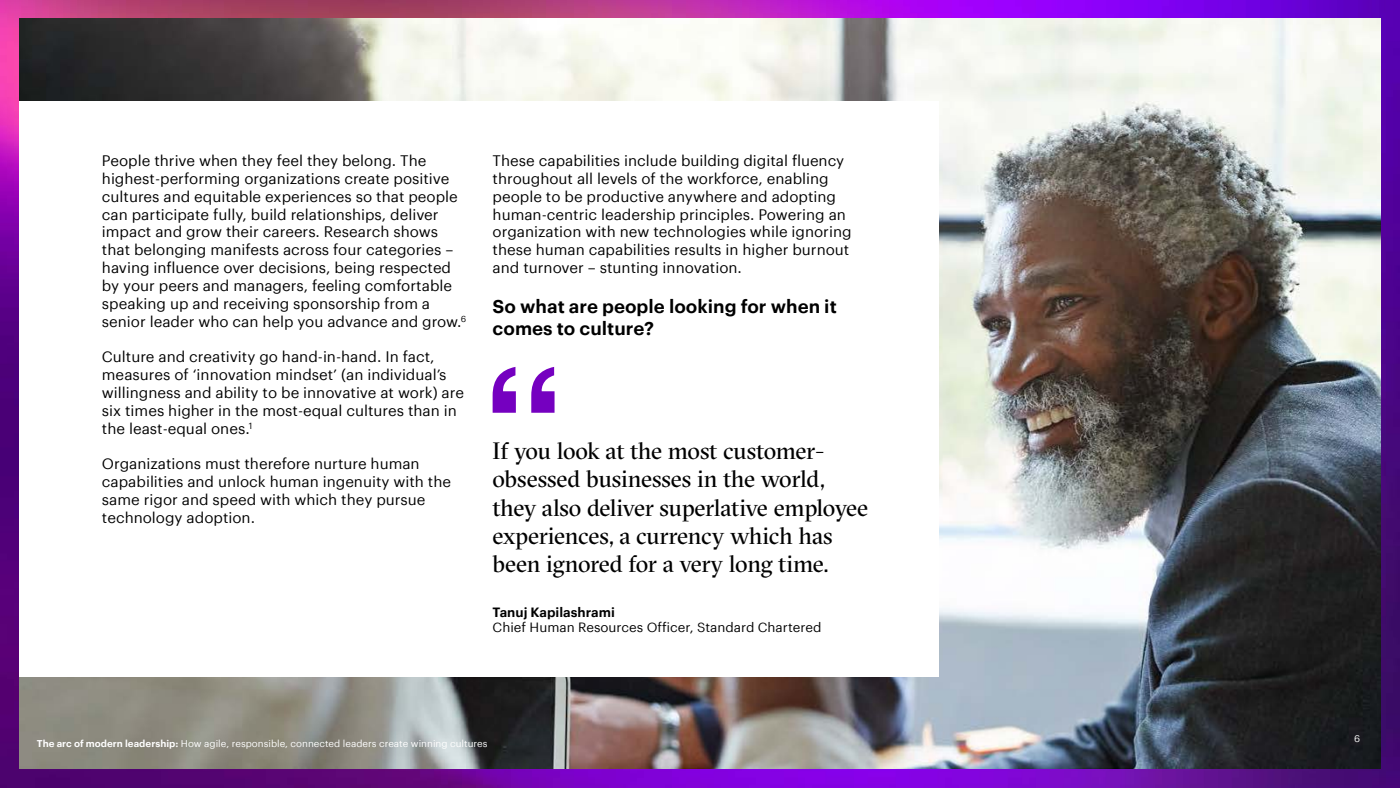
<style>
.page{position:relative;width:1400px;height:788px;background:#fff}
.page>*{position:absolute;margin:0;border:0;box-sizing:border-box;transform-origin:0 0}
.t1{font:23.62px/28.3px "GT Sectra Fine";letter-spacing:-.01em;color:#000}
.t2{font:600 18.38px/22.1px "Graphik";color:#000}
.t3{font:14.88px/17.8px "Graphik";color:#000}
.t4{font:13.12px "Graphik";color:#000}
.t5{font:600 13.12px "Graphik";color:#000}
.t6{font:9.62px "Graphik";color:#fff}
.s1{font-weight:600}
</style>
<div class="page">
<img style="left:0;top:0;width:1400px;height:788px">
<img style="left:19px;top:19px;width:1362px;height:749px">
<div style="left:19px;top:101px;width:919px;height:575px;background:#fff"></div>
<svg style="left:493px;top:367px;width:62px;height:45px"></svg>
<p class="t3" style="left:102px;top:150px;width:366px">People thrive when they feel they belong. The highest-performing organizations create positive cultures and equitable experiences so that people can participate fully, build relationships, deliver impact and grow their careers. Research shows that belonging manifests across four categories – having influence over decisions, being respected by your peers and managers, feeling comfortable speaking up and receiving sponsorship from a senior leader who can help you advance and grow.<sup>6</sup></p>
<p class="t3" style="left:102px;top:346px;width:364px">Culture and creativity go hand-in-hand. In fact, measures of ‘innovation mindset’ (an individual’s willingness and ability to be innovative at work) are six times higher in the most-equal cultures than in the least-equal ones.<sup>1</sup></p>
<p class="t3" style="left:102px;top:453px;width:351px">Organizations must therefore nurture human capabilities and unlock human ingenuity with the same rigor and speed with which they pursue technology adoption.</p>
<p class="t3" style="left:493px;top:150px;width:360px">These capabilities include building digital fluency throughout all levels of the workforce, enabling people to be productive anywhere and adopting human-centric leadership principles. Powering an organization with new technologies while ignoring these human capabilities results in higher burnout and turnover – stunting innovation.</p>
<p class="t2" style="left:493px;top:293px;width:346px">So what are people looking for when it comes to culture?</p>
<h1 class="t1" style="left:493px;top:437px;width:377px">If you look at the most customer&shy;obsessed businesses in the world, they also deliver superlative employee experiences, a currency which has been ignored for a very long time.</h1>
<p class="t5" style="left:493px;top:601px;width:124px">Tanuj Kapilashrami</p>
<p class="t4" style="left:493px;top:617px;width:330px">Chief Human Resources Officer, Standard Chartered</p>
<p class="t6" style="left:37px;top:736px;width:452px"><span class="s1">The arc of modern leadership:</span> How agile, responsible, connected leaders create winning cultures</p>
<p class="t6" style="left:1354px;top:731px;width:8px">6</p>
</div>
